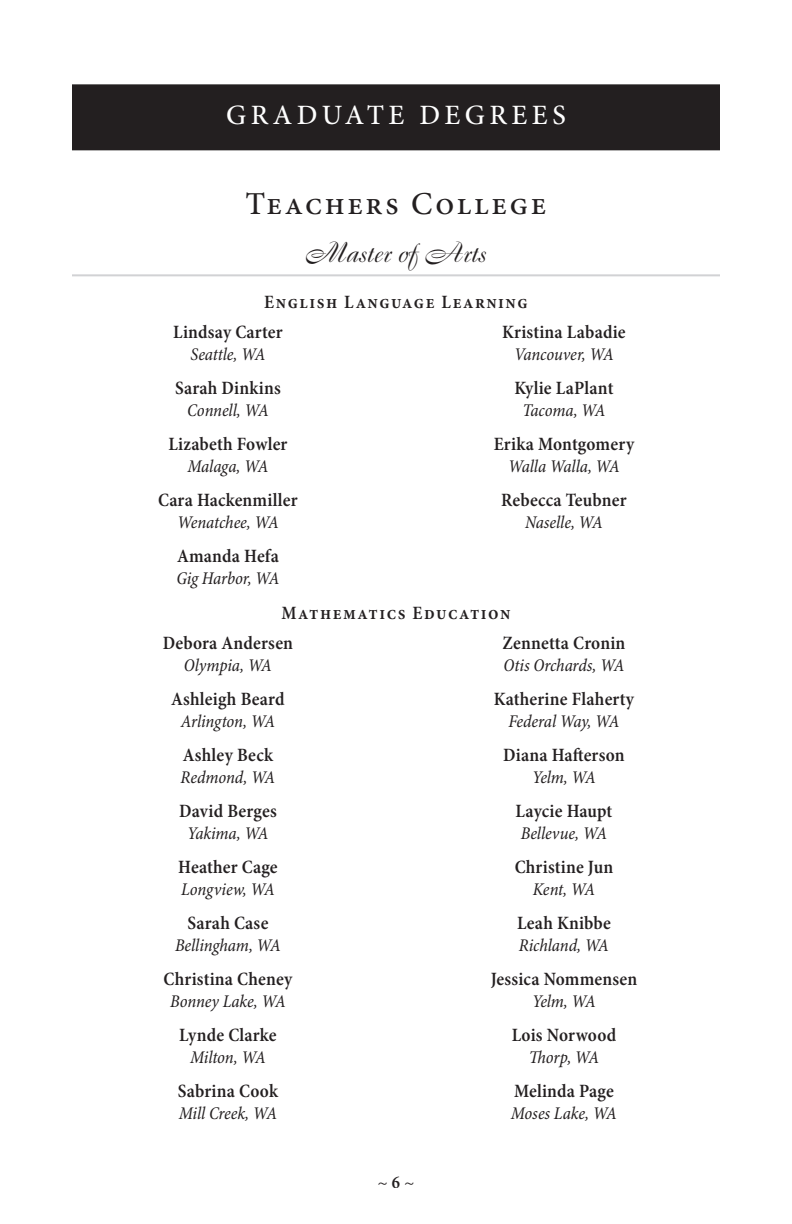
<style>
.page{position:relative;width:792px;height:1224px;background:#fff}
.page>*{position:absolute;margin:0;border:0;box-sizing:border-box;transform-origin:0 0}
.t1{font:500 32px "Minion Pro";letter-spacing:.08em;color:#231f20}
.t2{font:500 28px "Minion Pro";letter-spacing:.16em;color:#fff}
.t3{font:28px "Boulevard";color:#231f20}
.t4{font:600 condensed 19px "Minion Pro";letter-spacing:.02em;color:#231f20}
.t5{font:600 condensed 19px/30px "Minion Pro";letter-spacing:.08em;color:#231f20}
.t6{font:italic condensed 18px "Minion Pro";letter-spacing:-.01em;color:#231f20}
.t7{font:18px "Minion Pro";color:#231f20}
.s1{font-weight:600;font-stretch:condensed}
</style>
<div class="page">
<div style="left:72px;top:84px;width:648px;height:66px;background:#231f20"></div>
<hr style="left:72px;top:274px;width:648px;height:2px;background:#d1d2d4">
<h2 class="t2" style="left:226px;top:99px;width:341px">GRADUATE DEGREES</h2>
<h1 class="t1" style="left:246px;top:185px;width:302px">Teachers College</h1>
<h2 class="t3" style="left:306px;top:235px;width:181px">Master of Arts</h2>
<p class="t5" style="left:173px;top:288px;width:356px;text-indent:91px">English Language Learning<br>Lindsay Carter</p>
<p class="t6" style="left:190px;top:344px;width:77px">Seattle, WA</p>
<p class="t4" style="left:175px;top:377px;width:107px">Sarah Dinkins</p>
<p class="t6" style="left:187px;top:400px;width:83px">Connell, WA</p>
<p class="t4" style="left:168px;top:433px;width:121px">Lizabeth Fowler</p>
<p class="t6" style="left:188px;top:456px;width:82px">Malaga, WA</p>
<p class="t4" style="left:158px;top:489px;width:141px">Cara Hackenmiller</p>
<p class="t6" style="left:177px;top:512px;width:103px">Wenatchee, WA</p>
<p class="t4" style="left:177px;top:545px;width:103px">Amanda Hefa</p>
<p class="t6" style="left:176px;top:568px;width:105px">Gig Harbor, WA</p>
<p class="t4" style="left:502px;top:321px;width:125px">Kristina Labadie</p>
<p class="t6" style="left:514px;top:344px;width:101px">Vancouver, WA</p>
<p class="t4" style="left:515px;top:377px;width:100px">Kylie LaPlant</p>
<p class="t6" style="left:522px;top:400px;width:85px">Tacoma, WA</p>
<p class="t4" style="left:494px;top:433px;width:142px">Erika Montgomery</p>
<p class="t6" style="left:508px;top:456px;width:113px">Walla Walla, WA</p>
<p class="t4" style="left:501px;top:489px;width:127px">Rebecca Teubner</p>
<p class="t6" style="left:525px;top:512px;width:79px">Naselle, WA</p>
<p class="t5" style="left:163px;top:599px;width:349px;text-indent:119px">Mathematics Education<br>Debora Andersen</p>
<p class="t6" style="left:184px;top:654px;width:90px">Olympia, WA</p>
<p class="t4" style="left:171px;top:687px;width:115px">Ashleigh Beard</p>
<p class="t6" style="left:181px;top:710px;width:96px">Arlington, WA</p>
<p class="t4" style="left:183px;top:743px;width:92px">Ashley Beck</p>
<p class="t6" style="left:181px;top:766px;width:96px">Redmond, WA</p>
<p class="t4" style="left:179px;top:799px;width:99px">David Berges</p>
<p class="t6" style="left:187px;top:822px;width:83px">Yakima, WA</p>
<p class="t4" style="left:178px;top:855px;width:101px">Heather Cage</p>
<p class="t6" style="left:181px;top:878px;width:95px">Longview, WA</p>
<p class="t4" style="left:188px;top:911px;width:82px">Sarah Case</p>
<p class="t6" style="left:175px;top:934px;width:107px">Bellingham, WA</p>
<p class="t4" style="left:164px;top:967px;width:131px">Christina Cheney</p>
<p class="t6" style="left:170px;top:990px;width:117px">Bonney Lake, WA</p>
<p class="t4" style="left:179px;top:1023px;width:99px">Lynde Clarke</p>
<p class="t6" style="left:190px;top:1046px;width:77px">Milton, WA</p>
<p class="t4" style="left:178px;top:1079px;width:102px">Sabrina Cook</p>
<p class="t6" style="left:179px;top:1102px;width:100px">Mill Creek, WA</p>
<p class="t4" style="left:503px;top:631px;width:124px">Zennetta Cronin</p>
<p class="t6" style="left:504px;top:654px;width:122px">Otis Orchards, WA</p>
<p class="t4" style="left:494px;top:687px;width:142px">Katherine Flaherty</p>
<p class="t6" style="left:508px;top:710px;width:113px">Federal Way, WA</p>
<p class="t4" style="left:503px;top:743px;width:123px">Diana Hafterson</p>
<p class="t6" style="left:532px;top:766px;width:65px">Yelm, WA</p>
<p class="t4" style="left:516px;top:799px;width:98px">Laycie Haupt</p>
<p class="t6" style="left:521px;top:822px;width:88px">Bellevue, WA</p>
<p class="t4" style="left:515px;top:855px;width:100px">Christine Jun</p>
<p class="t6" style="left:533px;top:878px;width:64px">Kent, WA</p>
<p class="t4" style="left:517px;top:911px;width:95px">Leah Knibbe</p>
<p class="t6" style="left:519px;top:934px;width:92px">Richland, WA</p>
<p class="t4" style="left:491px;top:967px;width:148px">Jessica Nommensen</p>
<p class="t6" style="left:532px;top:990px;width:65px">Yelm, WA</p>
<p class="t4" style="left:512px;top:1023px;width:106px">Lois Norwood</p>
<p class="t6" style="left:529px;top:1046px;width:72px">Thorp, WA</p>
<p class="t4" style="left:514px;top:1079px;width:101px">Melinda Page</p>
<p class="t6" style="left:511px;top:1102px;width:108px">Moses Lake, WA</p>
<p class="t7" style="left:377px;top:1170px;width:39px">~ <span class="s1">6</span> ~</p>
</div>
